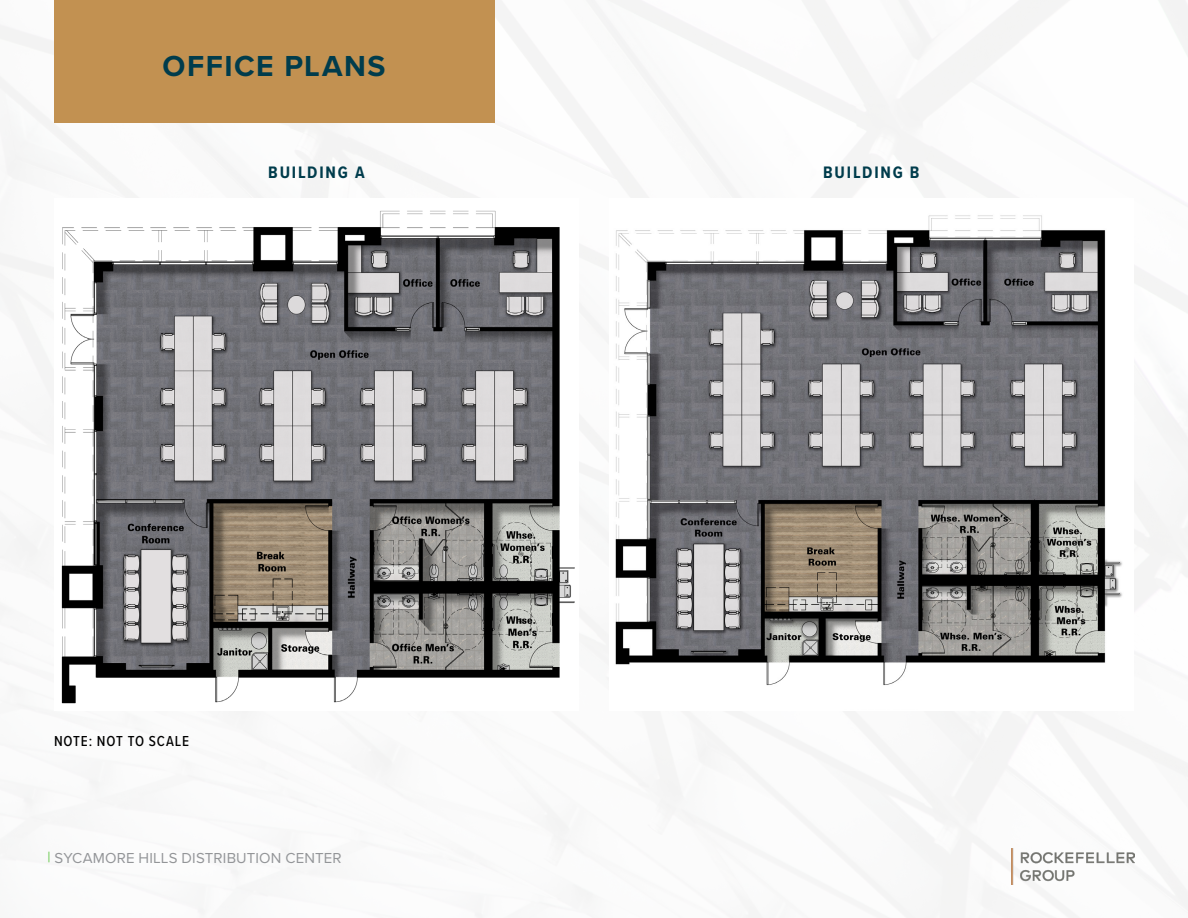
<style>
.page{position:relative;width:1188px;height:918px;background:#fff}
.page>*{position:absolute;margin:0;border:0;box-sizing:border-box;transform-origin:0 0}
.t1{font:700 30px "Proxima Nova";letter-spacing:.05em;color:#003c4c}
.Body_Type{font:700 17.25px "Proxima Nova Cond";letter-spacing:.105em;color:#003c4c}
.t2{font:15px "Proxima Nova";letter-spacing:.01em;color:#939598}
.Body_Type-2{font:500 15px "Proxima Nova Cond";letter-spacing:.055em;color:#000}
.s1{color:#60c644}
</style>
<div class="page">
<img style="left:0;top:0;width:1188px;height:918px">
<img style="left:1011px;top:848px;width:124px;height:36px">
<div style="left:54px;top:0;width:440px;height:122px;background:#c29151"></div>
<img style="left:54px;top:199px;width:525px;height:512px">
<img style="left:609px;top:199px;width:525px;height:512px">
<div style="left:834px;top:689px;width:90px;height:22px;background:#fff"></div>
<p class="t1" style="left:163px;top:44px;width:224px">OFFICE PLANS</p>
<p class="Body_Type" style="left:268px;top:159px;width:98px">BUILDING A</p>
<p class="Body_Type" style="left:823px;top:159px;width:98px">BUILDING B</p>
<p class="Body_Type-2" style="left:54px;top:730px;width:137px">NOTE: NOT TO SCALE</p>
<p class="t2" style="left:48px;top:846px;width:296px"><span class="s1">|</span> SYCAMORE HILLS DISTRIBUTION CENTER</p>
</div>
